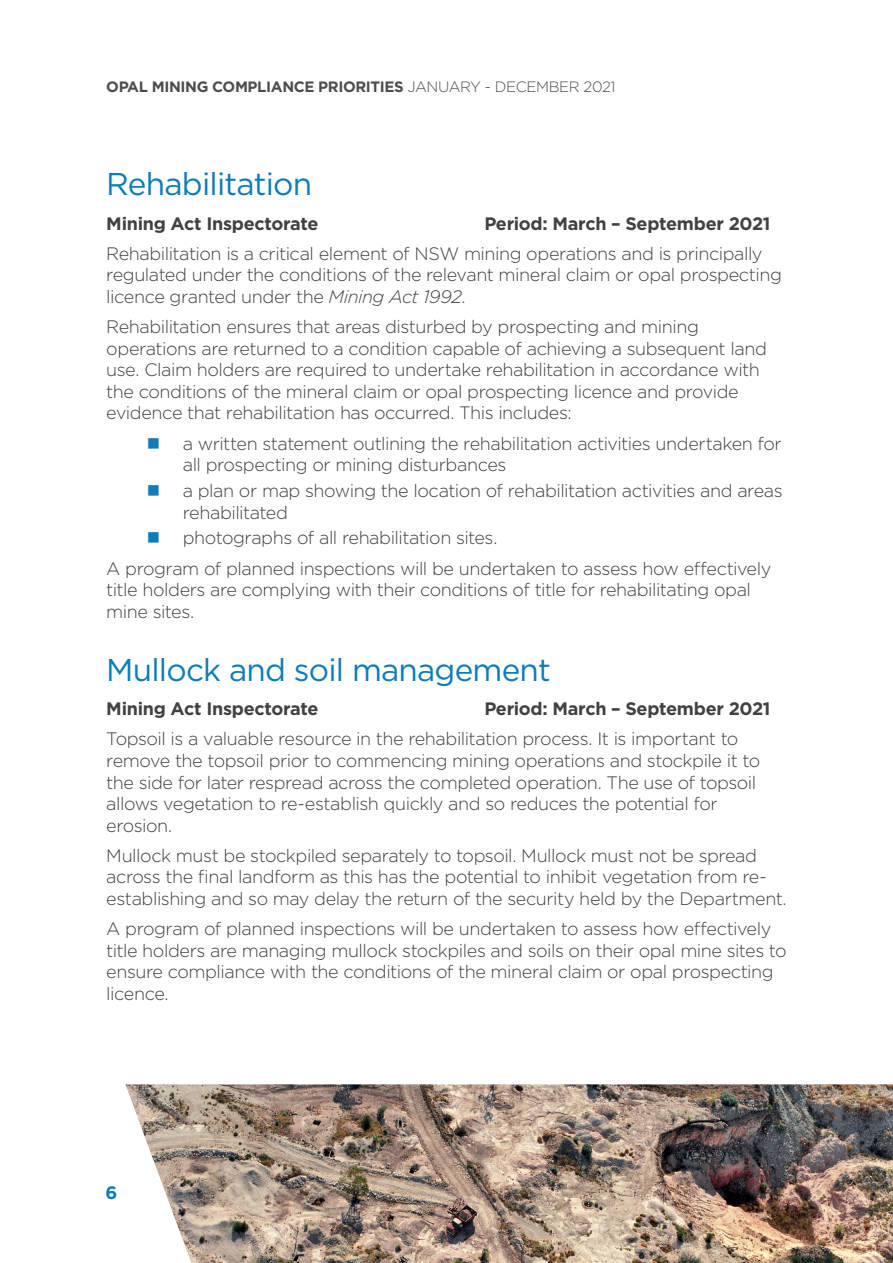
<style>
.page{position:relative;width:893px;height:1263px;background:#fff}
.page>*{position:absolute;margin:0;border:0;box-sizing:border-box;transform-origin:0 0}
.t1{font:31.5px "Gotham";letter-spacing:-.025em;color:#0d7cb9}
.t2{font:300 18px/21.6px "Gotham";letter-spacing:-.025em;color:#414042}
.t3{font:700 18px "Gotham";letter-spacing:-.015em;color:#414042}
.t4{font:700 18px "Gotham";color:#0d7cb9}
.t5{font:700 15px "Gotham";letter-spacing:-.025em;color:#4d4d4f}
.s1{font-weight:300}
.s2{font-style:italic}
</style>
<div class="page">
<img style="left:126px;top:1084px;width:767px;height:179px">
<p class="t5" style="left:106px;top:77px;width:511px">OPAL MINING COMPLIANCE PRIORITIES <span class="s1">JANUARY - DECEMBER 2021</span></p>
<h1 class="t1" style="left:106px;top:164px;width:207px">Rehabilitation</h1>
<p class="t3" style="left:106px;top:211px;width:214px">Mining Act Inspectorate</p>
<p class="t3" style="left:484px;top:211px;width:288px">Period: March – September 2021</p>
<p class="t2" style="left:106px;top:242px;width:677px">Rehabilitation is a critical element of NSW mining operations and is principally regulated under the conditions of the relevant mineral claim or opal prospecting licence granted under the <span class="s2">Mining Act 1992</span>.</p>
<p class="t2" style="left:106px;top:315px;width:662px">Rehabilitation ensures that areas disturbed by prospecting and mining operations are returned to a condition capable of achieving a subsequent land use. Claim holders are required to undertake rehabilitation in accordance with the conditions of the mineral claim or opal prospecting licence and provide evidence that rehabilitation has occurred. This includes:</p>
<p class="t2" style="left:183px;top:432px;width:600px">a written statement outlining the rehabilitation activities undertaken for all prospecting or mining disturbances</p>
<p class="t2" style="left:183px;top:479px;width:601px">a plan or map showing the location of rehabilitation activities and areas rehabilitated</p>
<p class="t2" style="left:106px;top:522px;width:666px;line-height:30.2px;text-indent:76px">photographs of all rehabilitation sites.<br>A program of planned inspections will be undertaken to assess how efectively</p>
<p class="t2" style="left:106px;top:578px;width:646px">title holders are complying with their conditions of title for rehabilitating opal mine sites.</p>
<h1 class="t1" style="left:106px;top:649px;width:446px">Mullock and soil management</h1>
<p class="t3" style="left:106px;top:697px;width:214px">Mining Act Inspectorate</p>
<p class="t3" style="left:484px;top:697px;width:288px">Period: March – September 2021</p>
<p class="t2" style="left:106px;top:728px;width:655px">Topsoil is a valuable resource in the rehabilitation process. It is important to remove the topsoil prior to commencing mining operations and stockpile it to the side for later respread across the completed operation. The use of topsoil allows vegetation to re-establish quickly and so reduces the potential for erosion.</p>
<p class="t2" style="left:106px;top:844px;width:682px">Mullock must be stockpiled separately to topsoil. Mullock must not be spread across the fnal landform as this has the potential to inhibit vegetation from re&shy;establishing and so may delay the return of the security held by the Department.</p>
<p class="t2" style="left:106px;top:917px;width:682px">A program of planned inspections will be undertaken to assess how efectively title holders are managing mullock stockpiles and soils on their opal mine sites to ensure compliance with the conditions of the mineral claim or opal prospecting licence.</p>
<p class="t4" style="left:105px;top:1180px;width:13px">6</p>
</div>
